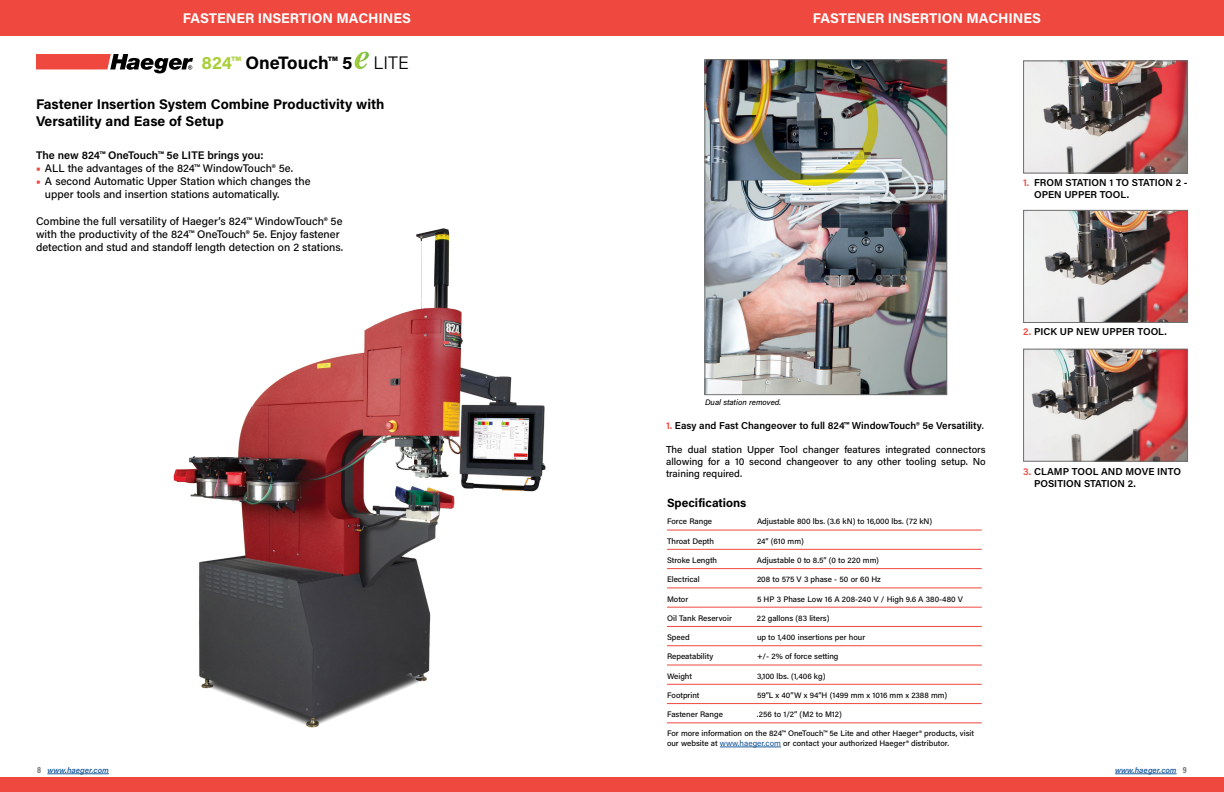
<style>
.page{position:relative;width:1224px;height:792px;background:#fff}
.page>*{position:absolute;margin:0;border:0;box-sizing:border-box;transform-origin:0 0}
.t1{font:700 18px "Acumin Pro";color:#000}
.t2{font:700 14px/16.9px "Acumin Pro";color:#000}
.t3{font:700 14px "Acumin Pro";color:#fff}
.t4{font:700 12px "Acumin Pro";color:#000}
.t5{font:500 11px/13.3px "Acumin Pro";color:#000}
.t6{font:600 11px "Acumin Pro";color:#000}
.t7{font:600 10px/12px "Acumin Pro";color:#000}
.t8{font:500 10px/12.1px "Acumin Pro";color:#000;text-align:justify}
.t9{font:500 8px/9.6px "Acumin Pro";color:#000}
.t10{font:italic 600 8px "Acumin Pro";color:#215e9e}
.t11{font:italic 500 8px "Acumin Pro";color:#000}
.s1{color:#a9cf39}
.s2{font-weight:300}
.s3{font-weight:900;color:#ef483e}
.s4{color:#ef483e}
.s5{font-weight:500}
.s6{color:#215e9e}
.s7{font-family:"Acumin Pro Cond";font-weight:700;font-style:normal;font-size:9px;color:#6f7070}
</style>
<div class="page">
<div style="left:0;top:0;width:1224px;height:36px;background:#ef483e"></div>
<div style="left:0;top:778px;width:1224px;height:14px;background:#ef483e"></div>
<hr style="left:47px;top:774px;width:62px;height:1px;background:#215e9e">
<hr style="left:1115px;top:774px;width:62px;height:1px;background:#215e9e">
<img style="left:173px;top:228px;width:373px;height:500px">
<img style="left:355px;top:52px;width:14px;height:17px">
<svg style="left:36px;top:54px;width:157px;height:19px"></svg>
<img style="left:706px;top:61px;width:239px;height:332px">
<div style="left:704px;top:59px;width:243px;height:336px;border:1px solid #6f7070"></div>
<img style="left:1025px;top:62px;width:161px;height:109px">
<div style="left:1023px;top:60px;width:165px;height:113px;border:1px solid #6f7070"></div>
<img style="left:1025px;top:212px;width:161px;height:109px">
<div style="left:1023px;top:210px;width:165px;height:113px;border:1px solid #6f7070"></div>
<img style="left:1025px;top:351px;width:161px;height:109px">
<div style="left:1023px;top:349px;width:165px;height:113px;border:1px solid #6f7070"></div>
<hr style="left:667px;top:530px;width:315px;height:1px;background:#ef483e">
<hr style="left:667px;top:549px;width:315px;height:1px;background:#ef483e">
<hr style="left:667px;top:568px;width:315px;height:1px;background:#ef483e">
<hr style="left:667px;top:588px;width:315px;height:1px;background:#ef483e">
<hr style="left:667px;top:607px;width:315px;height:1px;background:#ef483e">
<hr style="left:667px;top:626px;width:315px;height:1px;background:#ef483e">
<hr style="left:667px;top:645px;width:315px;height:1px;background:#ef483e">
<hr style="left:667px;top:665px;width:315px;height:1px;background:#ef483e">
<hr style="left:667px;top:684px;width:315px;height:1px;background:#ef483e">
<hr style="left:667px;top:703px;width:315px;height:1px;background:#ef483e">
<hr style="left:667px;top:722px;width:315px;height:1px;background:#ef483e">
<hr style="left:720px;top:747px;width:61px;height:1px;background:#215e9e">
<h2 class="t3" style="left:183px;top:8px;width:230px">FASTENER INSERTION MACHINES</h2>
<h2 class="t3" style="left:813px;top:9px;width:230px">FASTENER INSERTION MACHINES</h2>
<h1 class="t1" style="left:202px;top:50px;width:209px"><span class="s1">824™</span> OneTouch™ 5 <span class="s2">LITE</span></h1>
<h2 class="t2" style="left:36px;top:95px;width:350px">Fastener Insertion System Combine Productivity with<br>Versatility and Ease of Setup</h2>
<h3 class="t6" style="left:36px;top:147px;width:229px">The new 824™ OneTouch™ 5e LITE brings you:</h3>
<h3 class="t5" style="left:36px;top:161px;width:259px"><span class="s3">•</span> ALL the advantages of the 824™ WindowTouch® 5e.</h3>
<h3 class="t5" style="left:45px;top:174px;width:267px;text-indent:-9px"><span class="s3">•</span> A second Automatic Upper Station which changes the upper tools and insertion stations automatically.</h3>
<h3 class="t5" style="left:36px;top:214px;width:309px">Combine the full versatility of Haeger’s 824™ WindowTouch® 5e with the productivity of the 824™ OneTouch® 5e. Enjoy fastener detection and stud and standoff length detection on 2 stations.</h3>
<p class="t7" style="left:1034px;top:177px;width:155px;text-indent:-11px"><span class="s4">1.</span> FROM STATION 1 TO STATION 2 -<br>OPEN UPPER TOOL.</p>
<p class="t11" style="left:705px;top:396px;width:78px">Dual station removed.</p>
<p class="t7" style="left:666px;top:419px;width:320px"><span class="s4">1.</span> Easy and Fast Changeover to full 824™ WindowTouch® 5e Versatility<span class="s5">.</span></p>
<p class="t8" style="left:666px;top:443px;width:321px">The dual station Upper Tool changer features integrated connectors allowing for a 10 second changeover to any other tooling setup. No training required.</p>
<h3 class="t4" style="left:667px;top:494px;width:81px">Specifications</h3>
<p class="t9" style="left:667px;top:516px;width:47px">Force Range</p>
<p class="t9" style="left:757px;top:516px;width:177px">Adjustable 800 lbs. (3.6 kN) to 16,000 lbs. (72 kN)</p>
<p class="t9" style="left:667px;top:536px;width:49px">Throat Depth</p>
<p class="t9" style="left:757px;top:536px;width:48px">24” (610 mm)</p>
<p class="t9" style="left:667px;top:555px;width:52px">Stroke Length</p>
<p class="t9" style="left:757px;top:555px;width:124px">Adjustable 0 to 8.5” (0 to 220 mm)</p>
<p class="t9" style="left:667px;top:574px;width:34px">Electrical</p>
<p class="t9" style="left:757px;top:574px;width:125px">208 to 575 V 3 phase - 50 or 60 Hz</p>
<p class="t9" style="left:667px;top:594px;width:23px">Motor</p>
<p class="t9" style="left:757px;top:594px;width:208px">5 HP 3 Phase Low 16 A 208-240 V / High 9.6 A 380-480 V</p>
<p class="t9" style="left:667px;top:613px;width:66px">Oil Tank Reservoir</p>
<p class="t9" style="left:757px;top:613px;width:74px">22 gallons (83 liters)</p>
<p class="t9" style="left:667px;top:632px;width:24px">Speed</p>
<p class="t9" style="left:757px;top:632px;width:110px">up to 1,400 insertions per hour</p>
<p class="t9" style="left:667px;top:651px;width:48px">Repeatability</p>
<p class="t9" style="left:757px;top:651px;width:83px">+/- 2% of force setting</p>
<p class="t9" style="left:667px;top:671px;width:27px">Weight</p>
<p class="t9" style="left:757px;top:671px;width:70px">3,100 lbs. (1,406 kg)</p>
<p class="t9" style="left:667px;top:690px;width:34px">Footprint</p>
<p class="t9" style="left:757px;top:690px;width:192px">59”L x 40”W x 94”H (1499 mm x 1016 mm x 2388 mm)</p>
<p class="t9" style="left:667px;top:709px;width:57px">Fastener Range</p>
<p class="t9" style="left:757px;top:709px;width:86px">.256 to 1/2” (M2 to M12)</p>
<p class="t9" style="left:667px;top:729px;width:309px">For more information on the 824™ OneTouch™ 5e Lite and other Haeger® products, visit our website at <span class="s6">www.haeger.com</span> or contact your authorized Haeger® distributor.</p>
<p class="t7" style="left:1023px;top:325px;width:145px"><span class="s4">2.</span> PICK UP NEW UPPER TOOL.</p>
<p class="t7" style="left:1034px;top:465px;width:148px;text-indent:-11px"><span class="s4">3.</span> CLAMP TOOL AND MOVE INTO<br>POSITION STATION 2.</p>
<p class="t10" style="left:37px;top:765px;width:73px"><span class="s7">8</span> www.haeger.com</p>
<p class="t10" style="left:1115px;top:765px;width:73px">www.haeger.com <span class="s7">9</span></p>
</div>
